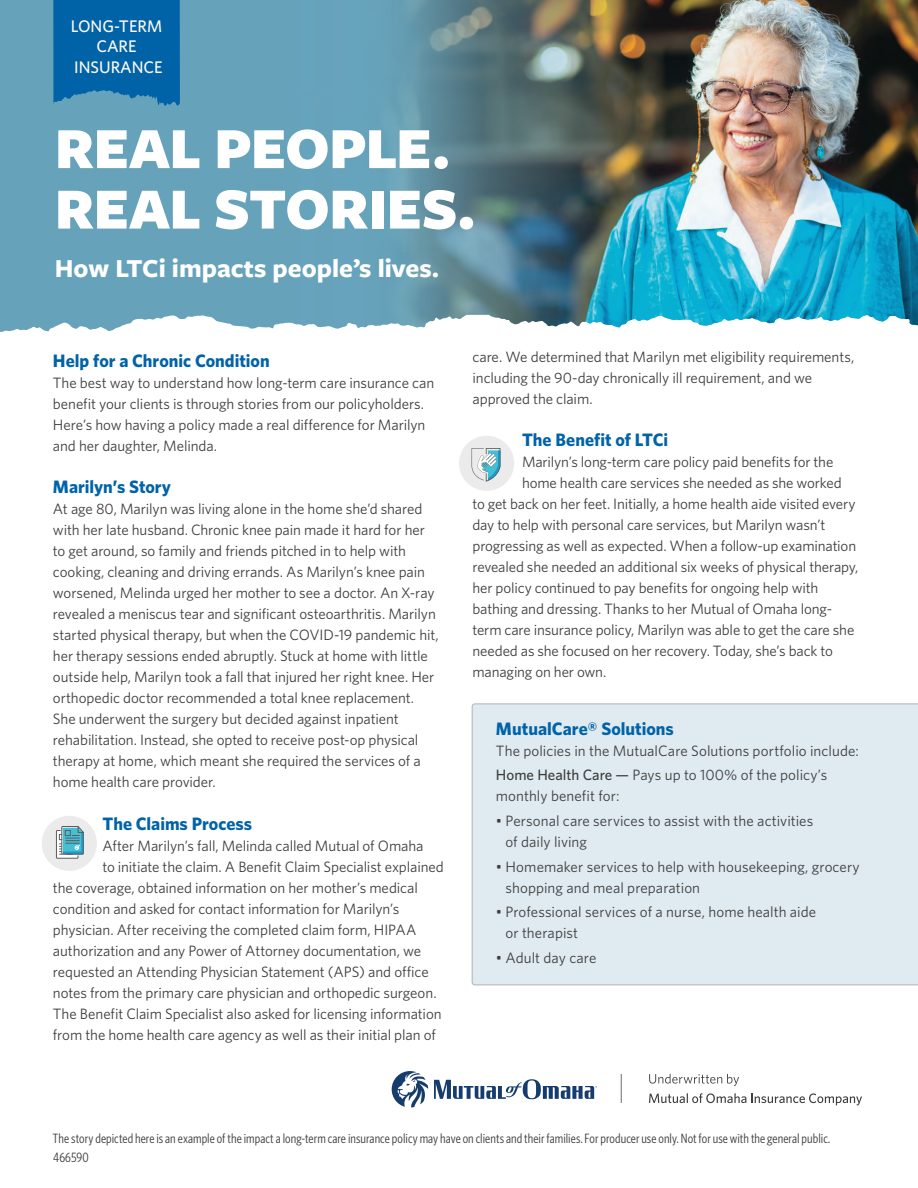
<style>
.page{position:relative;width:918px;height:1188px;background:#fff}
.page>*{position:absolute;margin:0;border:0;box-sizing:border-box;transform-origin:0 0}
._1_Subhead_left{font:900 60.45px/60.4px "Freight Sans Pro";letter-spacing:-.01em;color:#fff}
._1_Subhead_left-2{font:700 26.85px "Freight Sans Pro";color:#fff}
.subhead_339{font:700 18px "Whitney";color:#0163a7}
._1_Product_Tab_cente{font:500 16.8px/20.1px "Whitney";color:#fefbf5;text-align:center}
.Body_Copy{font:15px/21px "Whitney";letter-spacing:-.01em;color:#3e3e3f}
.body_copy_-_10_on_14{font:15px/21px "Whitney";letter-spacing:-.005em;color:#3e3e3f}
.Subhead{font:15px/21px "Whitney";letter-spacing:.005em;color:#3e3e3f}
.disclaimer{font:13.5px "Whitney Condensed";letter-spacing:.005em;color:#3e3e3f}
.s1{font-weight:500}
</style>
<div class="page">
<img style="left:0;top:0;width:918px;height:332px">
<div style="left:296px;top:0;width:20px;height:332px;background:#66a3bc"></div>
<svg style="left:53px;top:0;width:127px;height:108px;background:#0c69a9"></svg>
<div style="left:472px;top:704px;width:446px;height:281px;background:#dfebf0"></div>
<div style="left:42px;top:816px;width:55px;height:55px;background:#ebebec;border-radius:50%"></div>
<svg style="left:56px;top:826px;width:28px;height:33px"></svg>
<div style="left:459px;top:436px;width:55px;height:55px;background:#ebebec;border-radius:50%"></div>
<svg style="left:472px;top:448px;width:28px;height:34px"></svg>
<svg style="left:621px;top:1074px;width:1px;height:29px"></svg>
<svg style="left:649px;top:1074px;width:90px;height:12px"></svg>
<svg style="left:649px;top:1093px;width:213px;height:12px"></svg>
<svg style="left:392px;top:1071px;width:36px;height:37px"></svg>
<svg style="left:434px;top:1079px;width:163px;height:20px"></svg>
<p class="_1_Product_Tab_cente" style="left:71px;top:16px;width:93px">LONG-TERM<br>CARE</p>
<p class="_1_Product_Tab_cente" style="left:74px;top:56px;width:90px">INSURANCE</p>
<p class="_1_Subhead_left" style="left:55px;top:116px;width:422px">REAL PEOPLE.<br>REAL STORIES.</p>
<p class="_1_Subhead_left-2" style="left:55px;top:250px;width:386px">How LTCi impacts people’s lives.</p>
<p class="subhead_339" style="left:53px;top:348px;width:218px">Help for a Chronic Condition</p>
<p class="Body_Copy" style="left:53px;top:371px;width:383px">The best way to understand how long-term care insurance can benefit your clients is through stories from our policyholders.<br>Here’s how having a policy made a real difference for Marilyn and her daughter, Melinda.</p>
<p class="subhead_339" style="left:53px;top:474px;width:120px">Marilyn’s Story</p>
<p class="body_copy_-_10_on_14" style="left:53px;top:497px;width:387px">At age 80, Marilyn was living alone in the home she’d shared with her late husband. Chronic knee pain made it hard for her to get around, so family and friends pitched in to help with cooking, cleaning and driving errands. As Marilyn’s knee pain worsened, Melinda urged her mother to see a doctor. An X-ray revealed a meniscus tear and significant osteoarthritis. Marilyn started physical therapy, but when the COVID-19 pandemic hit, her therapy sessions ended abruptly. Stuck at home with little outside help, Marilyn took a fall that injured her right knee. Her orthopedic doctor recommended a total knee replacement.<br>She underwent the surgery but decided against inpatient rehabilitation. Instead, she opted to receive post-op physical therapy at home, which meant she required the services of a home health care provider.</p>
<p class="subhead_339" style="left:102px;top:811px;width:151px">The Claims Process</p>
<p class="Body_Copy" style="left:102px;top:835px;width:323px">After Marilyn’s fall, Melinda called Mutual of Omaha</p>
<p class="Body_Copy" style="left:102px;top:856px;width:343px">to initiate the claim. A Benefit Claim Specialist explained</p>
<p class="Body_Copy" style="left:53px;top:877px;width:366px">the coverage, obtained information on her mother’s medical</p>
<p class="Body_Copy" style="left:53px;top:898px;width:348px">condition and asked for contact information for Marilyn’s</p>
<p class="Body_Copy" style="left:53px;top:919px;width:365px">physician. After receiving the completed claim form, HIPAA</p>
<p class="Body_Copy" style="left:53px;top:940px;width:370px">authorization and any Power of Attorney documentation, we</p>
<p class="Body_Copy" style="left:53px;top:961px;width:377px">requested an Attending Physician Statement (APS) and office</p>
<p class="Body_Copy" style="left:53px;top:982px;width:385px">notes from the primary care physician and orthopedic surgeon.</p>
<p class="Body_Copy" style="left:53px;top:1003px;width:390px">The Benefit Claim Specialist also asked for licensing information</p>
<p class="Body_Copy" style="left:53px;top:1024px;width:384px">from the home health care agency as well as their initial plan of</p>
<p class="Body_Copy" style="left:472px;top:346px;width:383px">care. We determined that Marilyn met eligibility requirements, including the 90-day chronically ill requirement, and we approved the claim.</p>
<p class="subhead_339" style="left:522px;top:427px;width:148px">The Benefit of LTCi</p>
<p class="Body_Copy" style="left:522px;top:451px;width:313px">Marilyn’s long-term care policy paid benefits for the</p>
<p class="Body_Copy" style="left:522px;top:472px;width:321px">home health care services she needed as she worked</p>
<p class="Body_Copy" style="left:472px;top:493px;width:385px">to get back on her feet. Initially, a home health aide visited every</p>
<p class="Body_Copy" style="left:472px;top:514px;width:354px">day to help with personal care services, but Marilyn wasn’t</p>
<p class="Body_Copy" style="left:472px;top:535px;width:385px">progressing as well as expected. When a follow-up examination</p>
<p class="Body_Copy" style="left:472px;top:556px;width:388px">revealed she needed an additional six weeks of physical therapy,</p>
<p class="Body_Copy" style="left:472px;top:577px;width:347px">her policy continued to pay benefits for ongoing help with</p>
<p class="Body_Copy" style="left:472px;top:598px;width:361px">bathing and dressing. Thanks to her Mutual of Omaha long-</p>
<p class="Body_Copy" style="left:472px;top:619px;width:383px">term care insurance policy, Marilyn was able to get the care she</p>
<p class="Body_Copy" style="left:472px;top:640px;width:362px">needed as she focused on her recovery. Today, she’s back to</p>
<p class="Body_Copy" style="left:472px;top:661px;width:135px">managing on her own.</p>
<p class="subhead_339" style="left:496px;top:717px;width:180px">MutualCare® Solutions</p>
<p class="Body_Copy" style="left:496px;top:740px;width:365px">The policies in the MutualCare Solutions portfolio include:</p>
<p class="Body_Copy" style="left:496px;top:764px;width:333px"><span class="s1">Home Health Care —</span> Pays up to 100% of the policy’s monthly benefit for:</p>
<p class="Subhead" style="left:506px;top:810px;width:309px;text-indent:-10px">• Personal care services to assist with the activities of daily living</p>
<p class="Subhead" style="left:506px;top:855px;width:356px;text-indent:-10px">• Homemaker services to help with housekeeping, grocery shopping and meal preparation</p>
<p class="Subhead" style="left:506px;top:901px;width:312px;text-indent:-10px">• Professional services of a nurse, home health aide or therapist</p>
<p class="Subhead" style="left:496px;top:946px;width:102px">• Adult day care</p>
<p class="disclaimer" style="left:53px;top:1130px;width:779px">The story depicted here is an example of the impact a long-term care insurance policy may have on clients and their families. For producer use only. Not for use with the general public.</p>
<p class="disclaimer" style="left:53px;top:1149px;width:37px">466590</p>
</div>
